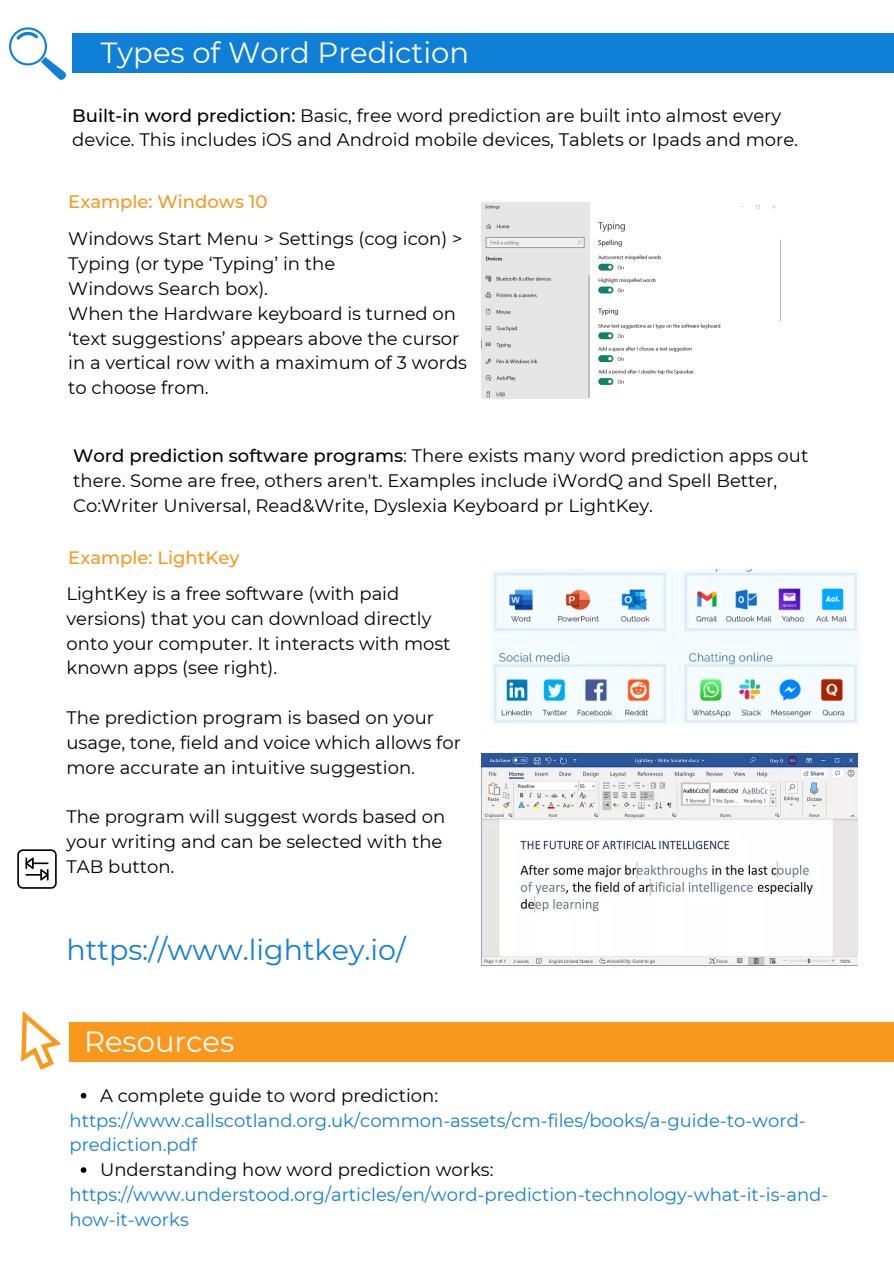
<style>
.page{position:relative;width:894px;height:1264px;background:#fff}
.page>*{position:absolute;margin:0;border:0;box-sizing:border-box;transform-origin:0 0}
.t1{font:29.1px "Montserrat";color:#fff}
.t2{font:28.5px "Montserrat";color:#107fd8}
.t3{font:18px/24.8px "Montserrat";color:#000}
.t4{font:18px/24.8px "Montserrat";color:#107fd8}
.t5{font:500 18px "Montserrat";color:#f9981d}
.s1{font-weight:500}
</style>
<div class="page">
<div style="left:69px;top:1022px;width:824px;height:39px;background:#f9981d"></div>
<svg style="left:21px;top:1011px;width:40px;height:59px"></svg>
<div style="left:72px;top:33px;width:821px;height:39px;background:#107fd8"></div>
<svg style="left:9px;top:27px;width:57px;height:53px"></svg>
<img style="left:482px;top:202px;width:294px;height:196px">
<img style="left:481px;top:753px;width:376px;height:212px">
<img style="left:493px;top:569px;width:365px;height:154px">
<svg style="left:17px;top:849px;width:40px;height:39px"></svg>
<svg style="left:81px;top:1092px;width:5px;height:6px"></svg>
<svg style="left:81px;top:1167px;width:5px;height:5px"></svg>
<p class="t1" style="left:101px;top:34px;width:369px">Types of Word Prediction</p>
<p class="t3" style="left:72px;top:103px;width:727px"><span class="s1">Built-in word prediction:</span> Basic, free word prediction are built into almost every device. This includes iOS and Android mobile devices, Tablets or Ipads and more.</p>
<p class="t5" style="left:68px;top:190px;width:201px">Example: Windows 10</p>
<p class="t3" style="left:68px;top:227px;width:395px">Windows Start Menu &gt; Settings (cog icon) &gt;<br>Typing (or type ‘Typing’ in the</p>
<p class="t3" style="left:68px;top:276px;width:201px">Windows Search box).</p>
<p class="t3" style="left:68px;top:301px;width:400px">When the Hardware keyboard is turned on ‘text suggestions’ appears above the cursor in a vertical row with a maximum of 3 words to choose from.</p>
<p class="t3" style="left:73px;top:443px;width:736px"><span class="s1">Word prediction software programs</span>: There exists many word prediction apps out there. Some are free, others aren't. Examples include iWordQ and Spell Better,<br>Co:Writer Universal, Read&amp;Write, Dyslexia Keyboard pr LightKey.</p>
<p class="t5" style="left:68px;top:546px;width:173px">Example: LightKey</p>
<p class="t3" style="left:66px;top:581px;width:385px">LightKey is a free software (with paid versions) that you can download directly onto your computer. It interacts with most known apps (see right).</p>
<p class="t3" style="left:66px;top:705px;width:396px">The prediction program is based on your usage, tone, field and voice which allows for more accurate an intuitive suggestion.</p>
<p class="t3" style="left:66px;top:804px;width:380px">The program will suggest words based on your writing and can be selected with the<br>TAB button.</p>
<p class="t2" style="left:66px;top:931px;width:340px">https://www.lightkey.io/</p>
<p class="t1" style="left:84px;top:1023px;width:152px">Resources</p>
<p class="t3" style="left:100px;top:1083px;width:339px">A complete guide to word prediction:</p>
<p class="t4" style="left:69px;top:1107px;width:737px">https://www.callscotland.org.uk/common-assets/cm-files/books/a-guide-to-word&shy;prediction.pdf</p>
<p class="t4" style="left:69px;top:1182px;width:760px">https://www.understood.org/articles/en/word-prediction-technology-what-it-is-and&shy;how-it-works</p>
<p class="t3" style="left:100px;top:1157px;width:395px">Understanding how word prediction works:</p>
</div>
